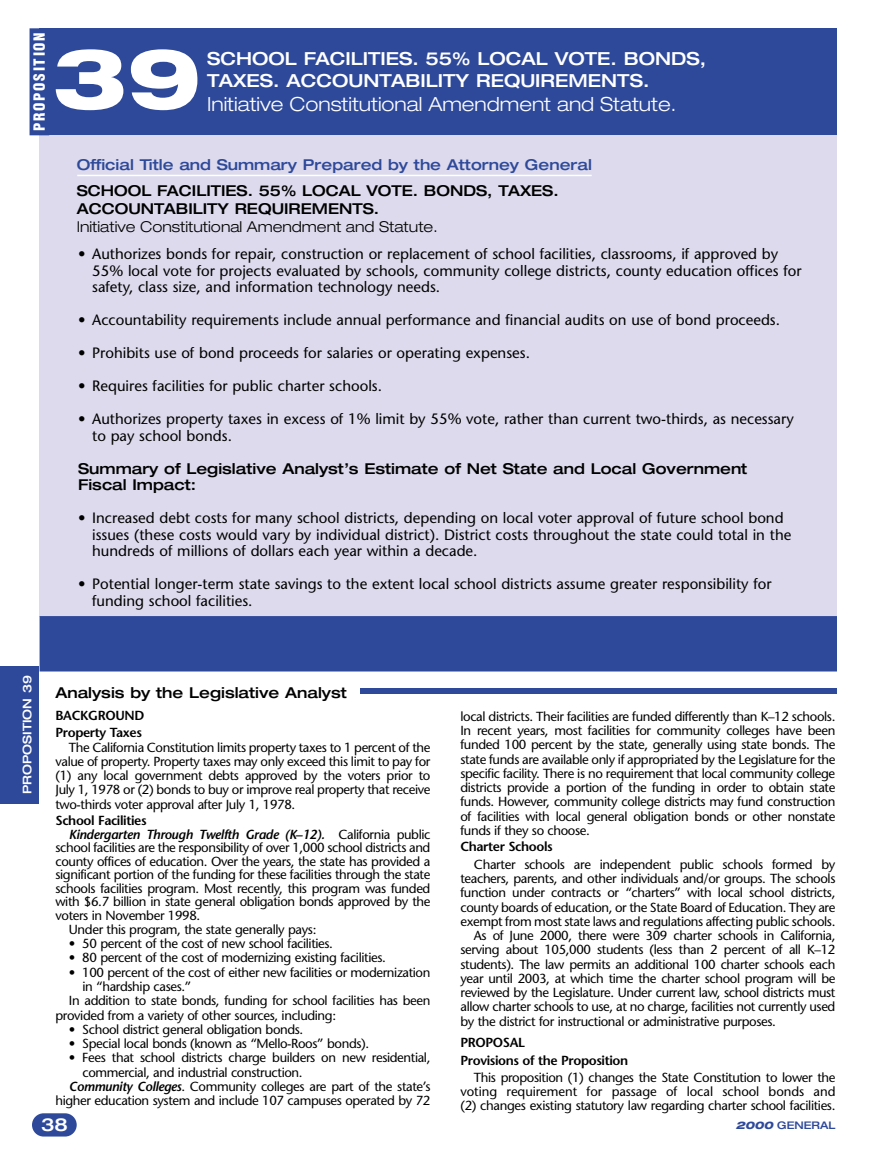
<style>
.page{position:relative;width:891px;height:1175px;background:#fff}
.page>*{position:absolute;margin:0;border:0;box-sizing:border-box;transform-origin:0 0}
.t1{font:800 expanded 84px "Helvetica Neue";color:#fff}
.t2{font:300 expanded 19.5px "Helvetica Neue";color:#fff}
.t3{font:500 expanded 18px/22.6px "Helvetica Neue";color:#fff}
.t4{font:15px/16.5px "Stone Sans";color:#000}
.t5{font:500 expanded 15px/18px "Helvetica Neue";color:#000}
.t6{font:500 expanded 15px "Helvetica Neue";color:#2e499a}
.t7{font:300 expanded 15px "Helvetica Neue";color:#000}
.t8{font:900 condensed 15px "Helvetica";letter-spacing:.11em;color:#fff}
.t9{font:13.2px/14.2px "Stone Sans";letter-spacing:-.03em;color:#000;text-align:justify}
.t10{font:600 13.2px/17.2px "Stone Sans";letter-spacing:-.03em;color:#000}
.t11{font:italic 600 13.2px "Stone Sans";letter-spacing:-.03em;color:#000}
.t12{font:500 expanded 12px "Helvetica Neue";color:#fff}
.t13{font:500 expanded 10.5px "Helvetica Neue";color:#2e499a}
.s1{font-weight:400;font-style:normal}
.s2{font-weight:600;font-style:italic}
.s3{font-weight:800;font-style:italic}
</style>
<div class="page">
<div style="left:40px;top:28px;width:797px;height:589px;background:#dcdaec"></div>
<div style="left:40px;top:28px;width:797px;height:107px;background:#2e499a"></div>
<div style="left:40px;top:617px;width:796px;height:53px;background:#2e499a"></div>
<div style="left:40px;top:616px;width:797px;height:55px;border:2px solid #2e499a"></div>
<hr style="left:77px;top:175px;width:515px;height:1px;background:#fff">
<div style="left:30px;top:29px;width:18px;height:106px;background:#2e499a"></div>
<div style="left:32px;top:1113px;width:45px;height:23px;background:#2e499a;border-radius:12px"></div>
<div style="left:0;top:666px;width:38px;height:138px;background:#2e499a"></div>
<div style="left:360px;top:689px;width:477px;height:5px;background:#2e499a"></div>
<p class="t8" style="left:33px;top:131px;width:100px;rotate:-90deg">PROPOSITION</p>
<h1 class="t1" style="left:52px;top:47px;width:151px">39</h1>
<h3 class="t3" style="left:207px;top:49px;width:500px">SCHOOL FACILITIES. 55% LOCAL VOTE. BONDS,<br>TAXES. ACCOUNTABILITY REQUIREMENTS.</h3>
<h2 class="t2" style="left:207px;top:96px;width:471px">Initiative Constitutional Amendment and Statute.</h2>
<p class="t6" style="left:77px;top:159px;width:517px">Official Title and Summary Prepared by the Attorney General</p>
<p class="t5" style="left:77px;top:183px;width:483px">SCHOOL FACILITIES. 55% LOCAL VOTE. BONDS, TAXES.<br>ACCOUNTABILITY REQUIREMENTS.</p>
<p class="t7" style="left:77px;top:221px;width:362px">Initiative Constitutional Amendment and Statute.</p>
<p class="t4" style="left:92px;top:247px;width:711px;text-indent:-14px">• Authorizes bonds for repair, construction or replacement of school facilities, classrooms, if approved by<br>55% local vote for projects evaluated by schools, community college districts, county education offices for safety, class size, and information technology needs.</p>
<p class="t4" style="left:78px;top:313px;width:703px">• Accountability requirements include annual performance and financial audits on use of bond proceeds.</p>
<p class="t4" style="left:78px;top:346px;width:453px">• Prohibits use of bond proceeds for salaries or operating expenses.</p>
<p class="t4" style="left:78px;top:379px;width:305px">• Requires facilities for public charter schools.</p>
<p class="t4" style="left:92px;top:412px;width:703px;text-indent:-14px">• Authorizes property taxes in excess of 1% limit by 55% vote, rather than current two-thirds, as necessary to pay school bonds.</p>
<p class="t5" style="left:78px;top:462px;width:671px;line-height:16.5px">Summary of Legislative Analyst’s Estimate of Net State and Local Government<br>Fiscal Impact:</p>
<p class="t4" style="left:92px;top:511px;width:701px;text-indent:-14px">• Increased debt costs for many school districts, depending on local voter approval of future school bond issues (these costs would vary by individual district). District costs throughout the state could total in the hundreds of millions of dollars each year within a decade.</p>
<p class="t4" style="left:92px;top:577px;width:681px;text-indent:-14px">• Potential longer-term state savings to the extent local school districts assume greater responsibility for funding school facilities.</p>
<p class="t12" style="left:23px;top:794px;width:120px;rotate:-90deg">PROPOSITION 39</p>
<p class="t5" style="left:56px;top:685px;width:293px">Analysis by the Legislative Analyst</p>
<p class="t10" style="left:55px;top:708px;width:90px">BACKGROUND<br>Property Taxes</p>
<p class="t9" style="left:55px;top:741px;width:376px;text-indent:14px">The California Constitution limits property taxes to 1 percent of the value of property. Property taxes may only exceed this limit to pay for (1) any local government debts approved by the voters prior to July 1, 1978 or (2) bonds to buy or improve real property that receive two-thirds voter approval after July 1, 1978.</p>
<p class="t10" style="left:55px;top:813px;width:93px">School Facilities</p>
<p class="t11" style="left:69px;top:829px;width:363px">Kindergarten Through Twelfth Grade (K–12). <span class="s1">California public</span></p>
<p class="t9" style="left:55px;top:842px;width:376px">school facilities are the responsibility of over 1,000 school districts and</p>
<p class="t9" style="left:55px;top:855px;width:376px">county offices of education. Over the years, the state has provided a</p>
<p class="t9" style="left:55px;top:869px;width:376px">significant portion of the funding for these facilities through the state</p>
<p class="t9" style="left:55px;top:882px;width:376px">schools facilities program. Most recently, this program was funded</p>
<p class="t9" style="left:55px;top:896px;width:376px">with $6.7 billion in state general obligation bonds approved by the</p>
<p class="t9" style="left:55px;top:909px;width:146px">voters in November 1998.</p>
<p class="t9" style="left:69px;top:923px;width:249px">Under this program, the state generally pays:</p>
<p class="t9" style="left:69px;top:938px;width:266px">• 50 percent of the cost of new school facilities.</p>
<p class="t9" style="left:69px;top:952px;width:318px">• 80 percent of the cost of modernizing existing facilities.</p>
<p class="t9" style="left:69px;top:966px;width:363px">• 100 percent of the cost of either new facilities or modernization</p>
<p class="t9" style="left:82px;top:980px;width:110px">in “hardship cases.”</p>
<p class="t9" style="left:69px;top:995px;width:363px">In addition to state bonds, funding for school facilities has been</p>
<p class="t9" style="left:55px;top:1009px;width:282px">provided from a variety of other sources, including:</p>
<p class="t9" style="left:69px;top:1023px;width:236px">• School district general obligation bonds.</p>
<p class="t9" style="left:69px;top:1037px;width:302px">• Special local bonds (known as “Mello-Roos” bonds).</p>
<p class="t9" style="left:69px;top:1052px;width:363px">• Fees that school districts charge builders on new residential,</p>
<p class="t9" style="left:82px;top:1066px;width:222px">commercial, and industrial construction.</p>
<p class="t9" style="left:69px;top:1080px;width:363px"><span class="s2">Community Colleges</span>. Community colleges are part of the state’s</p>
<p class="t9" style="left:55px;top:1094px;width:376px">higher education system and include 107 campuses operated by 72</p>
<p class="t9" style="left:460px;top:710px;width:376px">local districts. Their facilities are funded differently than K–12 schools.<br>In recent years, most facilities for community colleges have been funded 100 percent by the state, generally using state bonds. The state funds are available only if appropriated by the Legislature for the specific facility. There is no requirement that local community college districts provide a portion of the funding in order to obtain state funds. However, community college districts may fund construction of facilities with local general obligation bonds or other nonstate funds if they so choose.</p>
<p class="t10" style="left:460px;top:839px;width:94px">Charter Schools</p>
<p class="t9" style="left:474px;top:858px;width:363px">Charter schools are independent public schools formed by</p>
<p class="t9" style="left:460px;top:872px;width:376px">teachers, parents, and other individuals and/or groups. The schools</p>
<p class="t9" style="left:460px;top:887px;width:376px">function under contracts or “charters” with local school districts,</p>
<p class="t9" style="left:460px;top:901px;width:376px">county boards of education, or the State Board of Education. They are</p>
<p class="t9" style="left:460px;top:915px;width:376px">exempt from most state laws and regulations affecting public schools.</p>
<p class="t9" style="left:474px;top:929px;width:363px">As of June 2000, there were 309 charter schools in California,</p>
<p class="t9" style="left:460px;top:944px;width:376px">serving about 105,000 students (less than 2 percent of all K–12</p>
<p class="t9" style="left:460px;top:958px;width:376px">students). The law permits an additional 100 charter schools each</p>
<p class="t9" style="left:460px;top:972px;width:376px">year until 2003, at which time the charter school program will be</p>
<p class="t9" style="left:460px;top:986px;width:376px">reviewed by the Legislature. Under current law, school districts must</p>
<p class="t9" style="left:460px;top:1001px;width:376px">allow charter schools to use, at no charge, facilities not currently used</p>
<p class="t9" style="left:460px;top:1015px;width:317px">by the district for instructional or administrative purposes.</p>
<p class="t10" style="left:460px;top:1035px;width:169px">PROPOSAL<br>Provisions of the Proposition</p>
<p class="t9" style="left:460px;top:1071px;width:377px;text-indent:14px">This proposition (1) changes the State Constitution to lower the voting requirement for passage of local school bonds and (2) changes existing statutory law regarding charter school facilities.</p>
<h3 class="t3" style="left:41px;top:1114px;width:28px">38</h3>
<p class="t13" style="left:736px;top:1121px;width:101px"><span class="s3">2000</span> GENERAL</p>
</div>
